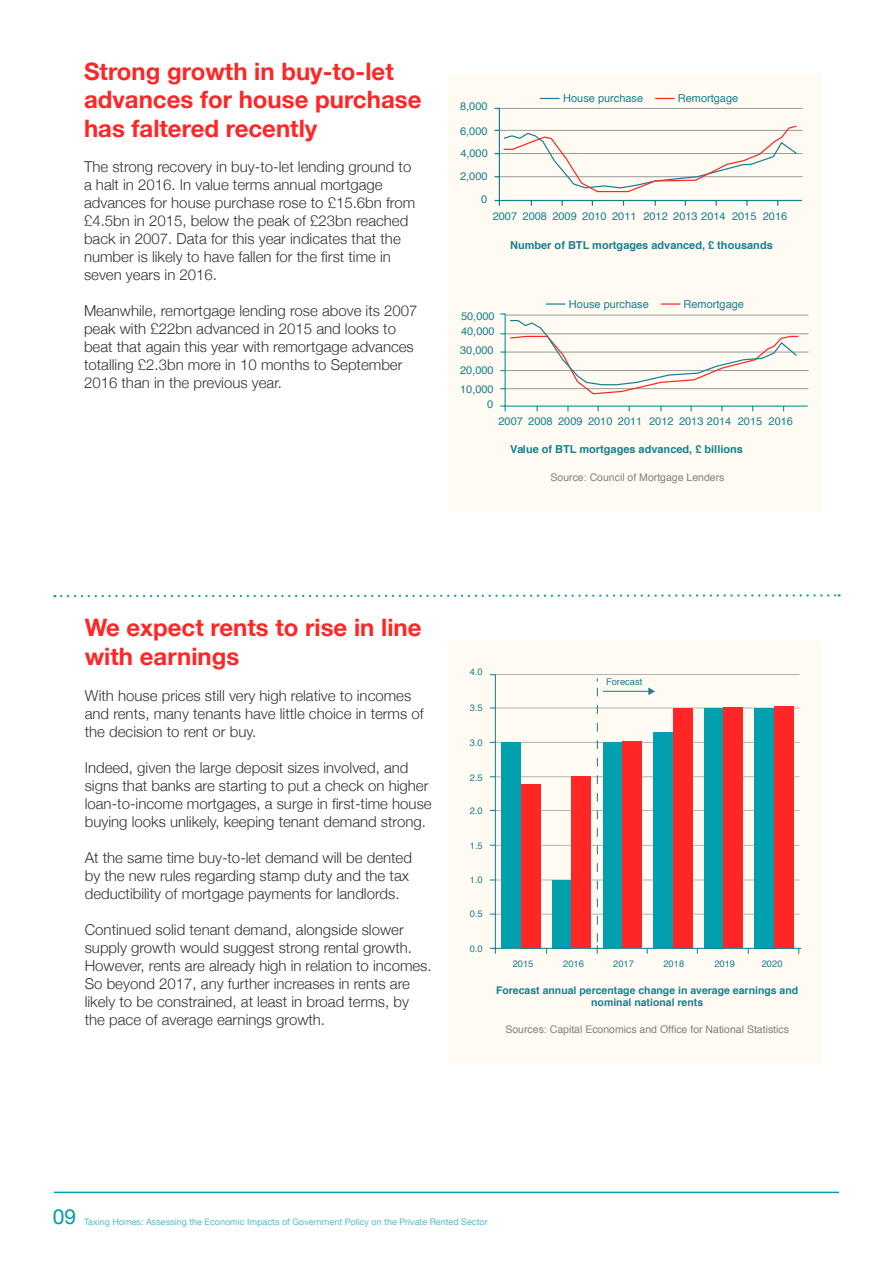
<style>
.page{position:relative;width:893px;height:1263px;background:#fff}
.page>*{position:absolute;margin:0;border:0;box-sizing:border-box;transform-origin:0 0}
.t1{font:700 24px/28.8px "Helvetica Neue";color:#ff2626}
.t2{font:21px "Helvetica Neue";color:#00a0af}
.t3{font:300 15px/18px "Helvetica Neue";color:#333}
.t4{font:10.95px/19.6px "Helvetica";color:#18808e;text-align:right}
.t5{font:700 10.95px "Helvetica";color:#18808e}
.t6{font:10.5px "Helvetica";color:#808080}
.t7{font:700 10.5px/12.6px "Helvetica";color:#18808e;text-align:center}
.t8{font:9.3px "Helvetica";color:#18808e}
.t9{font:9px "Helvetica Neue";color:#00a0af}
</style>
<div class="page">
<hr style="left:54px;top:1191px;width:785px;height:2px;background:#00a0af">
<div style="left:448px;top:641px;width:374px;height:422px;background:#fffbf2"></div>
<div style="left:448px;top:74px;width:374px;height:437px;background:#fffbf2"></div>
<svg style="left:54px;top:594px;width:786px;height:4px"></svg>
<svg style="left:494px;top:107px;width:309px;height:99px"></svg>
<svg style="left:540px;top:98px;width:20px;height:1px"></svg>
<svg style="left:655px;top:98px;width:20px;height:1px"></svg>
<svg style="left:546px;top:303px;width:19px;height:2px"></svg>
<svg style="left:661px;top:303px;width:19px;height:2px"></svg>
<svg style="left:500px;top:313px;width:309px;height:99px"></svg>
<svg style="left:490px;top:948px;width:6px;height:6px"></svg>
<svg style="left:494px;top:674px;width:308px;height:275px"></svg>
<svg style="left:597px;top:688px;width:1px;height:266px"></svg>
<hr style="left:603px;top:691px;width:46px;height:1px;background:#17808f">
<svg style="left:648px;top:687px;width:7px;height:8px"></svg>
<h1 class="t1" style="left:84px;top:57px;width:339px">Strong growth in buy-to-let advances for house purchase has faltered recently</h1>
<p class="t3" style="left:84px;top:157px;width:333px">The strong recovery in buy-to-let lending ground to a halt in 2016. In value terms annual mortgage advances for house purchase rose to £15.6bn from £4.5bn in 2015, below the peak of £23bn reached back in 2007. Data for this year indicates that the number is likely to have fallen for the first time in seven years in 2016.</p>
<p class="t3" style="left:84px;top:301px;width:335px">Meanwhile, remortgage lending rose above its 2007 peak with £22bn advanced in 2015 and looks to beat that again this year with remortgage advances totalling £2.3bn more in 10 months to September 2016 than in the previous year.</p>
<p class="t4" style="left:460px;top:96px;width:29px">8,000</p>
<p class="t4" style="left:460px;top:120px;width:29px;line-height:21.9px;text-align:left">6,000<br>4,000</p>
<p class="t4" style="left:460px;top:166px;width:29px;line-height:22.5px">2,000<br>0</p>
<p class="t4" style="left:563px;top:89px;width:81px">House purchase</p>
<p class="t4" style="left:678px;top:89px;width:62px">Remortgage</p>
<p class="t4" style="left:493px;top:206px;width:296px">2007 2008 2009 2010 2011 2012 2013 2014 2015 2016</p>
<p class="t5" style="left:510px;top:236px;width:264px">Number of BTL mortgages advanced, £ thousands</p>
<p class="t4" style="left:461px;top:307px;width:35px">50,000</p>
<p class="t4" style="left:460px;top:322px;width:36px;text-align:justify">40,000<br>30,000<br>20,000</p>
<p class="t4" style="left:460px;top:381px;width:35px;line-height:15.8px">10,000<br>0</p>
<p class="t4" style="left:569px;top:294px;width:81px">House purchase</p>
<p class="t4" style="left:684px;top:294px;width:62px">Remortgage</p>
<p class="t4" style="left:498px;top:412px;width:296px">2007 2008 2009 2010 2011 2012 2013 2014 2015 2016</p>
<p class="t5" style="left:510px;top:440px;width:234px">Value of BTL mortgages advanced, £ billions</p>
<p class="t6" style="left:551px;top:469px;width:175px">Source: Council of Mortgage Lenders</p>
<h1 class="t1" style="left:85px;top:614px;width:338px">We expect rents to rise in line with earnings</h1>
<p class="t3" style="left:85px;top:686px;width:340px">With house prices still very high relative to incomes and rents, many tenants have little choice in terms of the decision to rent or buy.</p>
<p class="t3" style="left:85px;top:758px;width:348px">Indeed, given the large deposit sizes involved, and signs that banks are starting to put a check on higher loan-to-income mortgages, a surge in first-time house buying looks unlikely, keeping tenant demand strong.</p>
<p class="t3" style="left:85px;top:848px;width:329px">At the same time buy-to-let demand will be dented by the new rules regarding stamp duty and the tax deductibility of mortgage payments for landlords.</p>
<p class="t3" style="left:85px;top:920px;width:348px">Continued solid tenant demand, alongside slower supply growth would suggest strong rental growth.<br>However, rents are already high in relation to incomes.<br>So beyond 2017, any further increases in rents are likely to be constrained, at least in broad terms, by the pace of average earnings growth.</p>
<p class="t8" style="left:470px;top:665px;width:14px">4.0</p>
<p class="t8" style="left:470px;top:700px;width:14px">3.5</p>
<p class="t8" style="left:470px;top:736px;width:14px">3.0</p>
<p class="t8" style="left:470px;top:771px;width:14px">2.5</p>
<p class="t8" style="left:470px;top:803px;width:14px">2.0</p>
<p class="t8" style="left:470px;top:838px;width:14px">1.5</p>
<p class="t8" style="left:470px;top:873px;width:14px">1.0</p>
<p class="t8" style="left:470px;top:907px;width:14px">0.5</p>
<p class="t8" style="left:470px;top:941px;width:14px">0.0</p>
<p class="t8" style="left:606px;top:675px;width:38px">Forecast</p>
<p class="t8" style="left:513px;top:956px;width:22px">2015</p>
<p class="t8" style="left:563px;top:956px;width:22px">2016</p>
<p class="t8" style="left:613px;top:956px;width:22px">2017</p>
<p class="t8" style="left:663px;top:956px;width:22px">2018</p>
<p class="t8" style="left:714px;top:956px;width:22px">2019</p>
<p class="t8" style="left:762px;top:956px;width:22px">2020</p>
<p class="t7" style="left:496px;top:984px;width:304px">Forecast annual percentage change in average earnings and nominal national rents</p>
<p class="t6" style="left:505px;top:1021px;width:285px">Sources: Capital Economics and Office for National Statistics</p>
<h2 class="t2" style="left:53px;top:1201px;width:25px">09</h2>
<p class="t9" style="left:84px;top:1215px;width:405px">Taxing Homes: Assessing the Economic Impacts of Government Policy on the Private Rented Sector</p>
</div>
